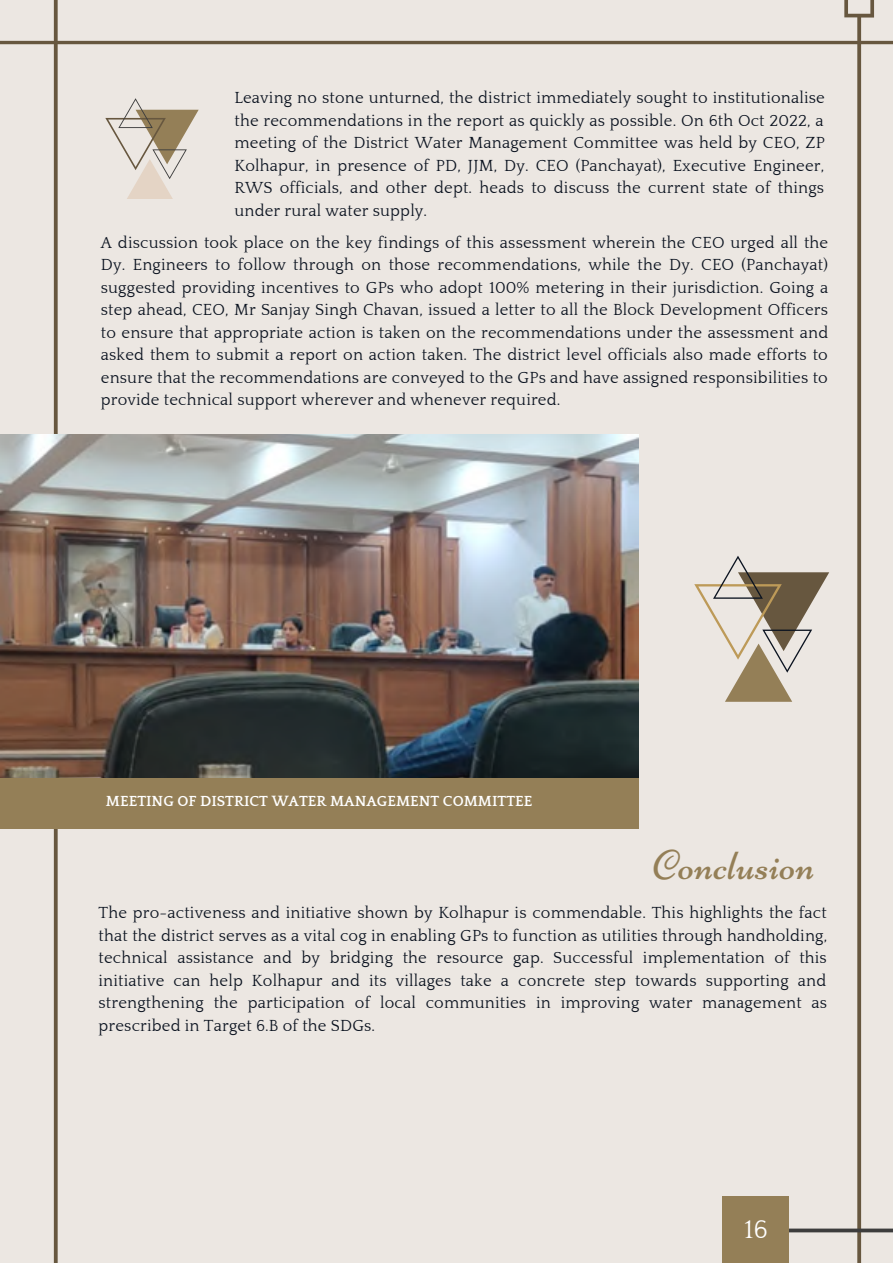
<style>
.page{position:relative;width:893px;height:1264px;background:#fff}
.page>*{position:absolute;margin:0;border:0;box-sizing:border-box;transform-origin:0 0}
.t1{font:42px "Niconne";letter-spacing:.01em;color:#947f57}
.t2{font:26.4px "Quattrocento";color:#fff}
.t3{font:16.5px/22.5px "Quattrocento";letter-spacing:.01em;color:#0b1320;text-align:justify}
.t4{font:700 15px "Quattrocento";color:#fff}
</style>
<div class="page">
<div style="left:0;top:0;width:892px;height:1262px;background:#ece7e2"></div>
<svg style="left:41px;top:0;width:30px;height:1262px"></svg>
<svg style="left:105px;top:98px;width:94px;height:101px"></svg>
<img style="left:0;top:434px;width:638px;height:344px">
<hr style="left:0;top:41px;width:892px;height:3px;background:#67573f">
<div style="left:0;top:778px;width:638px;height:50px;background:#947f57"></div>
<svg style="left:694px;top:0;width:198px;height:1262px"></svg>
<p class="t3" style="left:234px;top:87px;width:592px">Leaving no stone unturned, the district immediately sought to institutionalise the recommendations in the report as quickly as possible. On 6th Oct 2022, a meeting of the District Water Management Committee was held by CEO, ZP Kolhapur, in presence of PD, JJM, Dy. CEO (Panchayat), Executive Engineer, RWS officials, and other dept. heads to discuss the current state of things under rural water supply.</p>
<p class="t3" style="left:101px;top:231px;width:729px">A discussion took place on the key findings of this assessment wherein the CEO urged all the Dy. Engineers to follow through on those recommendations, while the Dy. CEO (Panchayat) suggested providing incentives to GPs who adopt 100% metering in their jurisdiction. Going a step ahead, CEO, Mr Sanjay Singh Chavan, issued a letter to all the Block Development Officers to ensure that appropriate action is taken on the recommendations under the assessment and asked them to submit a report on action taken. The district level officials also made efforts to ensure that the recommendations are conveyed to the GPs and have assigned responsibilities to provide technical support wherever and whenever required.</p>
<p class="t4" style="left:106px;top:793px;width:428px">MEETING OF DISTRICT WATER MANAGEMENT COMMITTEE</p>
<h1 class="t1" style="left:653px;top:840px;width:163px">Conclusion</h1>
<p class="t3" style="left:99px;top:902px;width:730px">The pro-activeness and initiative shown by Kolhapur is commendable. This highlights the fact that the district serves as a vital cog in enabling GPs to function as utilities through handholding, technical assistance and by bridging the resource gap. Successful implementation of this initiative can help Kolhapur and its villages take a concrete step towards supporting and strengthening the participation of local communities in improving water management as prescribed in Target 6.B of the SDGs.</p>
<h2 class="t2" style="left:744px;top:1215px;width:25px">16</h2>
</div>
